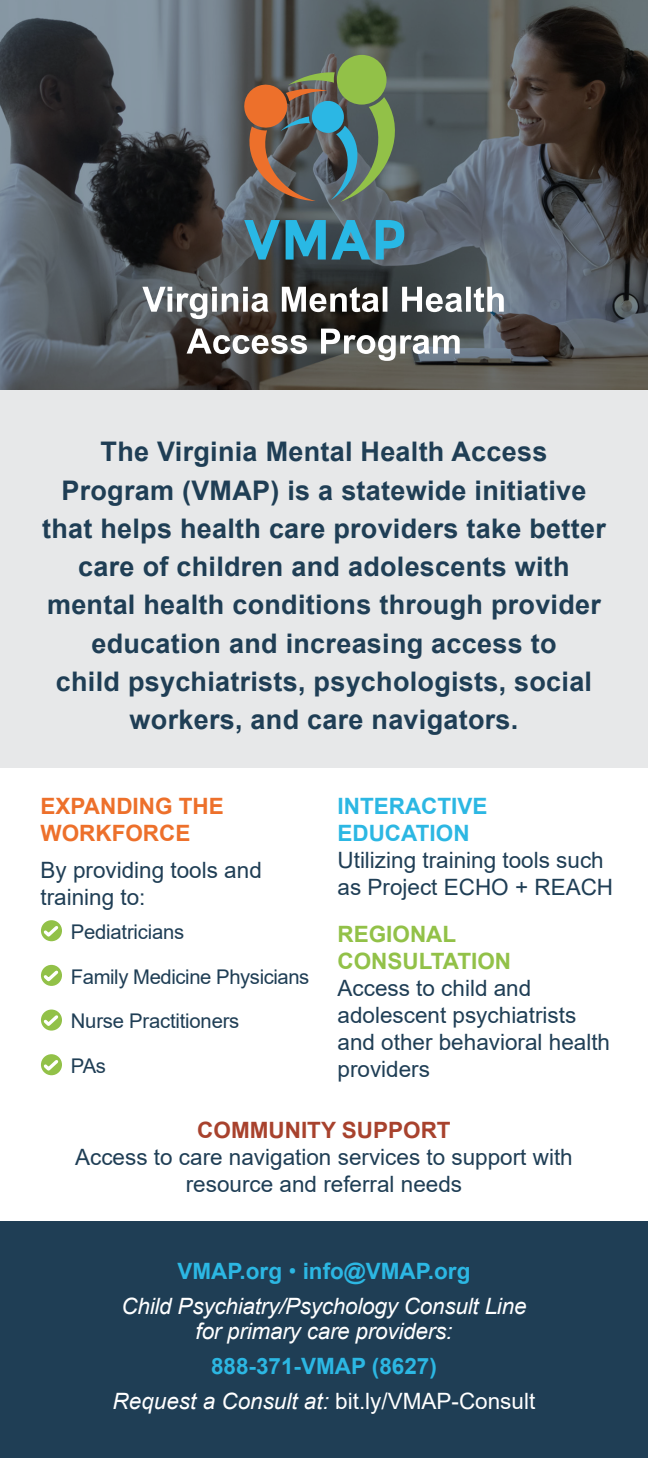
<style>
.page{position:relative;width:648px;height:1458px;background:#fff}
.page>*{position:absolute;margin:0;border:0;box-sizing:border-box;transform-origin:0 0}
.t1{font:700 27px/38.2px "Arial";letter-spacing:.01em;color:#1f3e55;text-align:center}
.t2{font:22.5px/27px "Arial";color:#1f3e55}
.t3{font:italic 22.5px/24.8px "Arial";letter-spacing:-.01em;color:#fff;text-align:center}
.t4{font:700 22.5px/27px "Arial";color:#2cb7e3}
.t5{font:22.5px "Arial";color:#fff}
.t6{font:700 22.5px/27px "Arial";color:#ed702b}
.t7{font:700 22.5px/27px "Arial";color:#92c148}
.t8{font:700 22.5px "Arial";color:#a8422d}
.t9{font:20.25px "Arial";letter-spacing:-.01em;color:#1f3e55}
.s1{font-family:"Roboto Condensed"}
.s2{font-style:italic}
</style>
<div class="page">
<svg style="left:0;top:0;width:648px;height:391px;background:#4d5155"></svg>
<div style="left:337px;top:55px;width:50px;height:50px;background:#92c148;border-radius:50%"></div>
<svg style="left:244px;top:72px;width:160px;height:130px;background:#6d705b"></svg>
<svg style="left:244px;top:220px;width:36px;height:40px"></svg>
<svg style="left:286px;top:220px;width:84px;height:40px;background:#3585a0"></svg>
<svg style="left:376px;top:220px;width:28px;height:40px"></svg>
<svg style="left:187px;top:329px;width:273px;height:32px"></svg>
<svg style="left:142px;top:287px;width:362px;height:32px"></svg>
<div style="left:0;top:391px;width:648px;height:377px;background:#e7e8e9"></div>
<div style="left:0;top:1221px;width:648px;height:237px;background:#1f3e55"></div>
<svg style="left:41px;top:920px;width:21px;height:21px"></svg>
<svg style="left:41px;top:923px;width:20px;height:17px"></svg>
<div style="left:41px;top:965px;width:21px;height:21px;background:#92c148;border-radius:50%"></div>
<svg style="left:41px;top:968px;width:20px;height:16px"></svg>
<svg style="left:41px;top:1010px;width:21px;height:21px"></svg>
<svg style="left:41px;top:1012px;width:20px;height:17px"></svg>
<svg style="left:41px;top:1054px;width:21px;height:21px"></svg>
<svg style="left:41px;top:1057px;width:20px;height:17px"></svg>
<p class="t1" style="left:42px;top:433px;width:565px">The Virginia Mental Health Access Program (VMAP) is a statewide initiative that helps health care providers take better care of children and adolescents with mental health conditions through provider education and increasing access to<br>child psychiatrists, psychologists, social workers, and care navigators.</p>
<p class="t6" style="left:40px;top:793px;width:185px">EXPANDING THE<br>WORKFORCE</p>
<p class="t2" style="left:40px;top:856px;width:223px">By providing tools and training to:</p>
<p class="t9" style="left:71px;top:918px;width:115px">Pediatricians</p>
<p class="t9" style="left:71px;top:963px;width:240px">Family Medicine Physicians</p>
<p class="t9" style="left:71px;top:1007px;width:170px">Nurse Practitioners</p>
<p class="t9" style="left:71px;top:1052px;width:37px">PAs</p>
<p class="t4" style="left:338px;top:793px;width:152px">INTERACTIVE<br>EDUCATION</p>
<p class="t2" style="left:338px;top:846px;width:277px">Utilizing training tools such as Project ECHO + REACH</p>
<p class="t7" style="left:338px;top:921px;width:175px">REGIONAL<br>CONSULTATION</p>
<p class="t2" style="left:338px;top:974px;width:274px">Access to child and adolescent psychiatrists and other behavioral health providers</p>
<p class="t8" style="left:197px;top:1114px;width:255px">COMMUNITY SUPPORT</p>
<p class="t2" style="left:75px;top:1143px;width:499px;text-align:center">Access to care navigation services to support with resource and referral needs</p>
<p class="t4" style="left:178px;top:1258px;width:294px">VMAP.org <span class="s1">•</span> info@VMAP.org</p>
<p class="t3" style="left:121px;top:1294px;width:407px">Child Psychiatry/Psychology Consult Line for primary care providers:</p>
<p class="t4" style="left:211px;top:1352px;width:227px">888-371-VMAP (8627)</p>
<p class="t5" style="left:113px;top:1385px;width:424px"><span class="s2">Request a Consult at:</span> bit.ly/VMAP-Consult</p>
</div>
